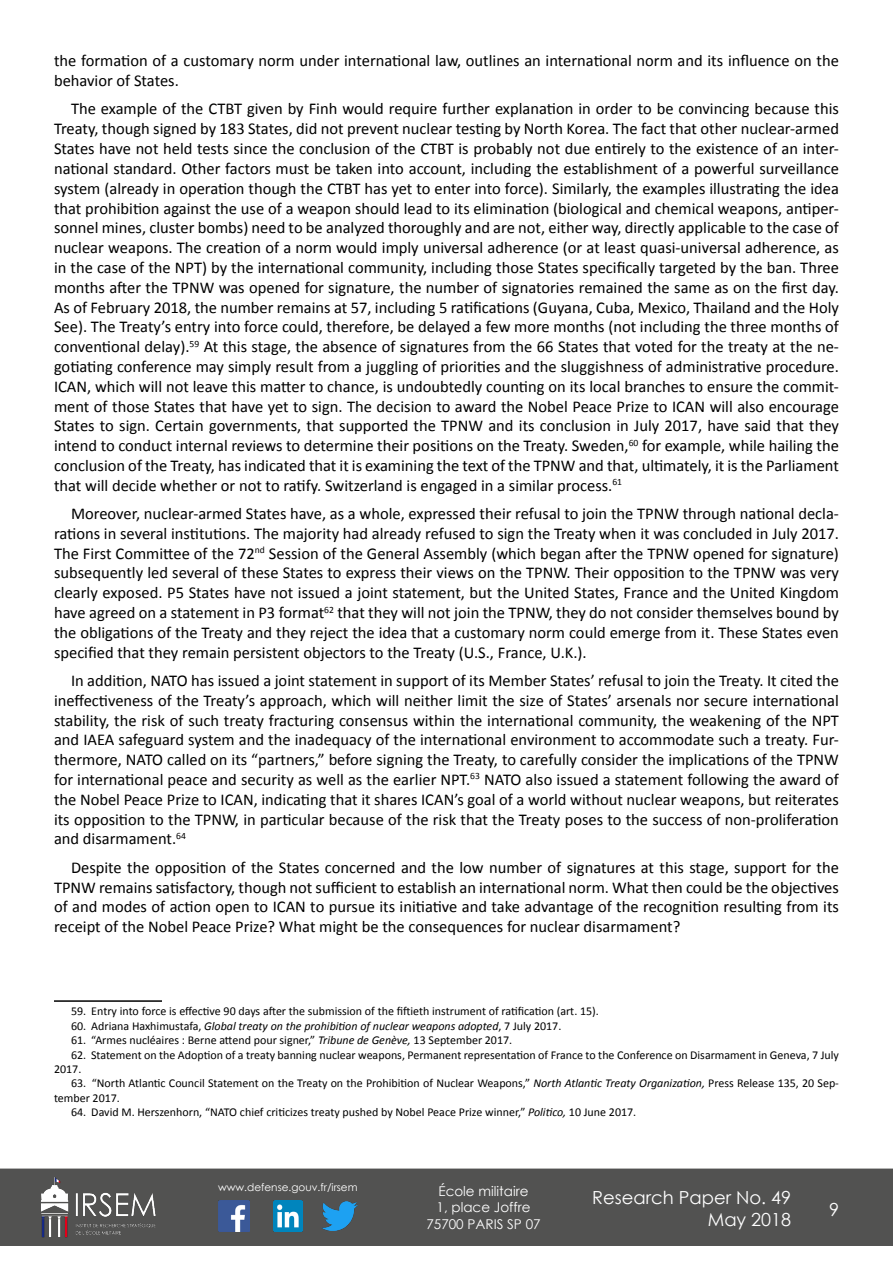
<style>
.page{position:relative;width:893px;height:1263px;background:#fff}
.page>*{position:absolute;margin:0;border:0;box-sizing:border-box;transform-origin:0 0}
.t1{font:18px/21.6px "Century Gothic";color:#fff;text-align:right}
.Texte_courant{font:16.5px/19.8px "Calibri";color:#000;text-align:justify}
.t2{font:13.5px/16.2px "Century Gothic";color:#fff;text-align:center}
.Note_de_bas_de_page{font:12px/14.4px "Calibri";color:#000}
.Note_de_bas_de_page-2{font:italic 12px "Calibri";color:#000}
.t3{font:10.5px "Century Gothic";color:#fff}
.s1{font-style:normal}
.s2{font-style:italic}
</style>
<div class="page">
<div style="left:0;top:1168px;width:893px;height:78px;background:#525251;border:2px solid #525251"></div>
<img style="left:39px;top:1169px;width:117px;height:76px">
<img style="left:322px;top:1201px;width:36px;height:30px">
<img style="left:218px;top:1200px;width:31px;height:32px">
<img style="left:274px;top:1200px;width:28px;height:32px">
<hr style="left:54px;top:1000px;width:108px;height:2px;background:#000">
<p class="Texte_courant" style="left:54px;top:51px;width:786px">the formation of a customary norm under international law, outlines an international norm and its influence on the behavior of States.</p>
<p class="Texte_courant" style="left:54px;top:99px;width:786px;text-indent:17px">The example of the CTBT given by Finh would require further explanation in order to be convincing because this Treaty, though signed by 183 States, did not prevent nuclear testing by North Korea. The fact that other nuclear-armed States have not held tests since the conclusion of the CTBT is probably not due entirely to the existence of an inter&shy;national standard. Other factors must be taken into account, including the establishment of a powerful surveillance system (already in operation though the CTBT has yet to enter into force). Similarly, the examples illustrating the idea that prohibition against the use of a weapon should lead to its elimination (biological and chemical weapons, antiper&shy;sonnel mines, cluster bombs) need to be analyzed thoroughly and are not, either way, directly applicable to the case of nuclear weapons. The creation of a norm would imply universal adherence (or at least quasi-universal adherence, as in the case of the NPT) by the international community, including those States specifically targeted by the ban. Three months after the TPNW was opened for signature, the number of signatories remained the same as on the first day.<br>As of February 2018, the number remains at 57, including 5 ratifications (Guyana, Cuba, Mexico, Thailand and the Holy See). The Treaty’s entry into force could, therefore, be delayed a few more months (not including the three months of conventional delay).<sup>59</sup> At this stage, the absence of signatures from the 66 States that voted for the treaty at the ne&shy;gotiating conference may simply result from a juggling of priorities and the sluggishness of administrative procedure.<br>ICAN, which will not leave this matter to chance, is undoubtedly counting on its local branches to ensure the commit&shy;ment of those States that have yet to sign. The decision to award the Nobel Peace Prize to ICAN will also encourage States to sign. Certain governments, that supported the TPNW and its conclusion in July 2017, have said that they intend to conduct internal reviews to determine their positions on the Treaty. Sweden,<sup>60</sup> for example, while hailing the conclusion of the Treaty, has indicated that it is examining the text of the TPNW and that, ultimately, it is the Parliament that will decide whether or not to ratify. Switzerland is engaged in a similar process.<sup>61</sup></p>
<p class="Texte_courant" style="left:54px;top:504px;width:786px;text-indent:17px">Moreover, nuclear-armed States have, as a whole, expressed their refusal to join the TPNW through national decla&shy;rations in several institutions. The majority had already refused to sign the Treaty when it was concluded in July 2017.<br>The First Committee of the 72<sup>nd</sup> Session of the General Assembly (which began after the TPNW opened for signature) subsequently led several of these States to express their views on the TPNW. Their opposition to the TPNW was very clearly exposed. P5 States have not issued a joint statement, but the United States, France and the United Kingdom have agreed on a statement in P3 format<sup>62</sup> that they will not join the TPNW, they do not consider themselves bound by the obligations of the Treaty and they reject the idea that a customary norm could emerge from it. These States even specified that they remain persistent objectors to the Treaty (U.S., France, U.K.).</p>
<p class="Texte_courant" style="left:54px;top:671px;width:786px;text-indent:17px">In addition, NATO has issued a joint statement in support of its Member States’ refusal to join the Treaty. It cited the ineffectiveness of the Treaty’s approach, which will neither limit the size of States’ arsenals nor secure international stability, the risk of such treaty fracturing consensus within the international community, the weakening of the NPT and IAEA safeguard system and the inadequacy of the international environment to accommodate such a treaty. Fur&shy;thermore, NATO called on its “partners,” before signing the Treaty, to carefully consider the implications of the TPNW for international peace and security as well as the earlier NPT.<sup>63</sup> NATO also issued a statement following the award of the Nobel Peace Prize to ICAN, indicating that it shares ICAN’s goal of a world without nuclear weapons, but reiterates its opposition to the TPNW, in particular because of the risk that the Treaty poses to the success of non-proliferation and disarmament.<sup>64</sup></p>
<p class="Texte_courant" style="left:54px;top:857px;width:786px;text-indent:17px">Despite the opposition of the States concerned and the low number of signatures at this stage, support for the TPNW remains satisfactory, though not sufficient to establish an international norm. What then could be the objectives of and modes of action open to ICAN to pursue its initiative and take advantage of the recognition resulting from its receipt of the Nobel Peace Prize? What might be the consequences for nuclear disarmament?</p>
<p class="Note_de_bas_de_page" style="left:71px;top:1004px;width:529px">59. Entry into force is effective 90 days after the submission of the fiftieth instrument of ratification (art. 15).</p>
<p class="Note_de_bas_de_page-2" style="left:71px;top:1018px;width:492px"><span class="s1">60. Adriana Haxhimustafa,</span> Global treaty on the prohibition of nuclear weapons adopted<span class="s1">, 7 July 2017.</span></p>
<p class="Note_de_bas_de_page" style="left:71px;top:1033px;width:443px">61. “Armes nucléaires : Berne attend pour signer,” <span class="s2">Tribune de Genève,</span> 13 September 2017.</p>
<p class="Note_de_bas_de_page" style="left:54px;top:1047px;width:786px;text-indent:17px">62. Statement on the Adoption of a treaty banning nuclear weapons, Permanent representation of France to the Conference on Disarmament in Geneva, 7 July<br>2017.</p>
<p class="Note_de_bas_de_page" style="left:54px;top:1076px;width:786px;text-indent:17px">63. “North Atlantic Council Statement on the Treaty on the Prohibition of Nuclear Weapons,” <span class="s2">North Atlantic Treaty Organization,</span> Press Release 135, 20 Sep&shy;tember 2017.</p>
<p class="Note_de_bas_de_page" style="left:71px;top:1105px;width:567px">64. David M. Herszenhorn, “NATO chief criticizes treaty pushed by Nobel Peace Prize winner,” <span class="s2">Politico,</span> 10 June 2017.</p>
<p class="t3" style="left:218px;top:1179px;width:141px">www.defense.gouv.fr/irsem</p>
<p class="t2" style="left:426px;top:1183px;width:116px">École militaire<br>1, place Joffre<br>75700 PARIS SP 07</p>
<p class="t1" style="left:592px;top:1186px;width:200px">Research Paper No. 49<br>May 2018</p>
<p class="t1" style="left:829px;top:1198px;width:11px">9</p>
</div>
